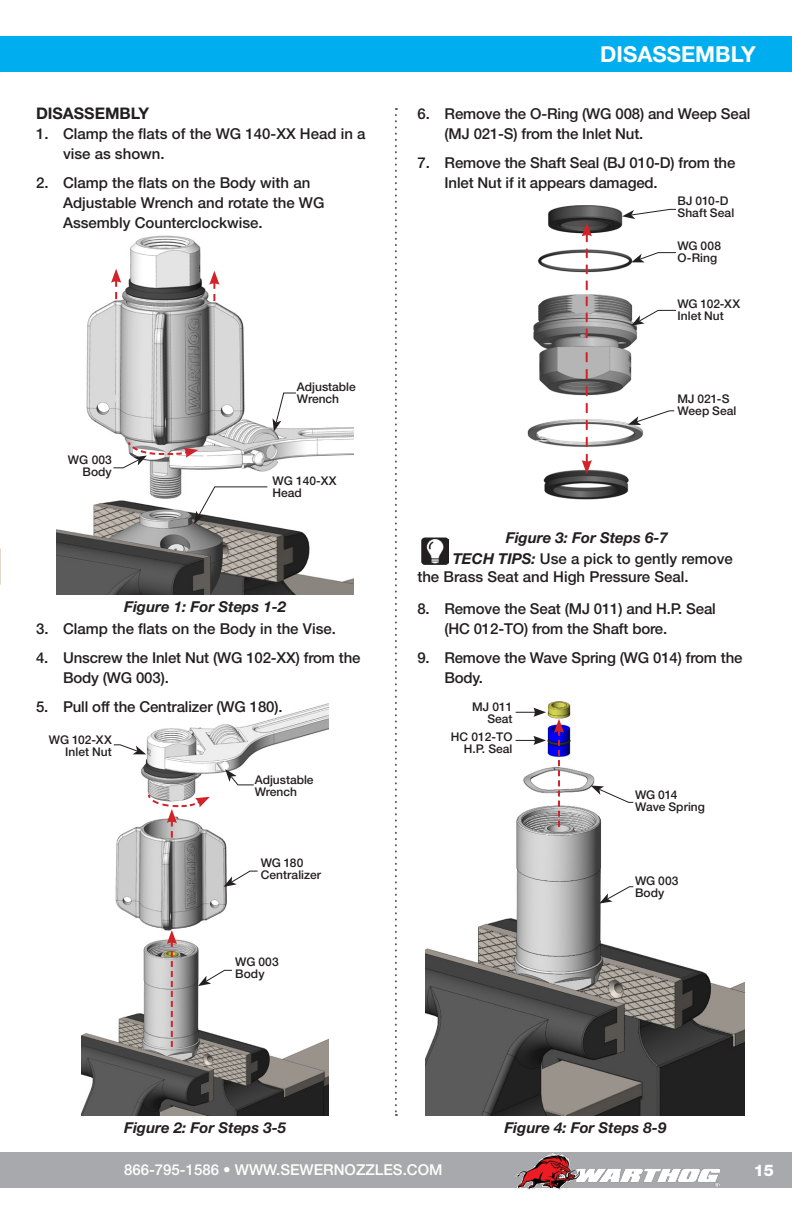
<style>
.page{position:relative;width:792px;height:1224px;background:#fff}
.page>*{position:absolute;margin:0;border:0;box-sizing:border-box;transform-origin:0 0}
.t1{font:700 22px "Helvetica Neue LT Std";color:#fff}
.Body_Copy_no_indent{font:700 16px "Helvetica Neue LT Std";color:#231f20}
.t2{font:800 16px "Helvetica Neue LT Std";color:#fff}
.Body_Copy_no_indent-2{font:500 15px/20px "Helvetica Neue LT Std";letter-spacing:-.01em;color:#231f20}
.Body_Copy_no_indent-3{font:italic 700 15px "Helvetica Neue LT Std";color:#231f20}
.t3{font:500 15px "Helvetica Neue LT Std";color:#fff}
.Body_Copy_no_indent-4{font:500 12px/12px "Helvetica Neue LT Std";letter-spacing:.005em;color:#231f20}
.Pointer_Text{font:500 12px/12px "Helvetica Neue LT Std";color:#231f20}
.s1{font-weight:700;font-style:italic}
</style>
<div class="page">
<div style="left:0;top:1152px;width:792px;height:36px;background:#a8a9ad"></div>
<img style="left:515px;top:1154px;width:205px;height:35px">
<img style="left:527px;top:205px;width:118px;height:295px">
<img style="left:57px;top:235px;width:297px;height:359px">
<img style="left:426px;top:701px;width:319px;height:415px">
<img style="left:82px;top:703px;width:247px;height:412px">
<svg style="left:582px;top:222px;width:10px;height:115px"></svg>
<svg style="left:582px;top:353px;width:10px;height:121px"></svg>
<svg style="left:599px;top:886px;width:35px;height:18px"></svg>
<svg style="left:591px;top:786px;width:43px;height:17px"></svg>
<img style="left:422px;top:537px;width:27px;height:27px">
<svg style="left:194px;top:486px;width:74px;height:38px"></svg>
<svg style="left:273px;top:392px;width:24px;height:40px"></svg>
<div style="left:0;top:36px;width:792px;height:36px;background:#00aeef"></div>
<svg style="left:395px;top:108px;width:2px;height:1008px"></svg>
<svg style="left:111px;top:269px;width:10px;height:30px"></svg>
<svg style="left:209px;top:271px;width:11px;height:30px"></svg>
<svg style="left:112px;top:440px;width:86px;height:29px"></svg>
<svg style="left:224px;top:870px;width:35px;height:17px"></svg>
<svg style="left:198px;top:969px;width:35px;height:17px"></svg>
<svg style="left:113px;top:744px;width:33px;height:10px"></svg>
<svg style="left:147px;top:793px;width:63px;height:45px"></svg>
<svg style="left:167px;top:930px;width:10px;height:117px"></svg>
<svg style="left:554px;top:719px;width:10px;height:108px"></svg>
<svg style="left:516px;top:708px;width:30px;height:9px"></svg>
<svg style="left:516px;top:736px;width:30px;height:9px"></svg>
<svg style="left:225px;top:769px;width:30px;height:17px"></svg>
<svg style="left:631px;top:252px;width:45px;height:10px"></svg>
<svg style="left:628px;top:410px;width:47px;height:15px"></svg>
<svg style="left:622px;top:208px;width:54px;height:11px"></svg>
<svg style="left:631px;top:309px;width:45px;height:17px"></svg>
<p class="Body_Copy_no_indent" style="left:36px;top:104px;width:115px">DISASSEMBLY</p>
<p class="Body_Copy_no_indent-2" style="left:63px;top:124px;width:304px;text-indent:-27px">1. Clamp the flats of the WG 140-XX Head in a vise as shown.</p>
<p class="Body_Copy_no_indent-2" style="left:63px;top:173px;width:263px;text-indent:-27px">2. Clamp the flats on the Body with an<br>Adjustable Wrench and rotate the WG<br>Assembly Counterclockwise.</p>
<p class="Pointer_Text" style="left:68px;top:454px;width:45px;text-align:right">WG 003<br>Body</p>
<p class="Pointer_Text" style="left:297px;top:381px;width:60px">Adjustable<br>Wrench</p>
<p class="Pointer_Text" style="left:273px;top:474px;width:66px">WG 140-XX</p>
<p class="Pointer_Text" style="left:273px;top:486px;width:31px">Head</p>
<p class="Body_Copy_no_indent-3" style="left:124px;top:597px;width:163px">Figure 1: For Steps 1-2</p>
<p class="Body_Copy_no_indent-2" style="left:36px;top:618px;width:302px">3. Clamp the flats on the Body in the Vise.</p>
<p class="Body_Copy_no_indent-2" style="left:63px;top:647px;width:299px;text-indent:-27px">4. Unscrew the Inlet Nut (WG 102-XX) from the<br>Body (WG 003).</p>
<p class="Body_Copy_no_indent-2" style="left:36px;top:696px;width:248px">5. Pull off the Centralizer (WG 180).</p>
<p class="Body_Copy_no_indent-4" style="left:49px;top:733px;width:64px">WG 102-XX</p>
<p class="Body_Copy_no_indent-4" style="left:65px;top:745px;width:48px">Inlet Nut</p>
<p class="Pointer_Text" style="left:255px;top:773px;width:60px">Adjustable<br>Wrench</p>
<p class="Body_Copy_no_indent-4" style="left:261px;top:857px;width:44px">WG 180</p>
<p class="Body_Copy_no_indent-4" style="left:261px;top:869px;width:62px">Centralizer</p>
<p class="Body_Copy_no_indent-4" style="left:235px;top:956px;width:45px">WG 003</p>
<p class="Body_Copy_no_indent-4" style="left:235px;top:968px;width:31px">Body</p>
<p class="t1" style="left:600px;top:40px;width:157px">DISASSEMBLY</p>
<p class="Body_Copy_no_indent-2" style="left:445px;top:103px;width:307px;text-indent:-27px">6. Remove the O-Ring (WG 008) and Weep Seal (MJ 021-S) from the Inlet Nut.</p>
<p class="Body_Copy_no_indent-2" style="left:445px;top:152px;width:292px;text-indent:-27px">7. Remove the Shaft Seal (BJ 010-D) from the<br>Inlet Nut if it appears damaged.</p>
<p class="Body_Copy_no_indent-4" style="left:677px;top:195px;width:53px">BJ 010-D</p>
<p class="Body_Copy_no_indent-4" style="left:677px;top:207px;width:58px">Shaft Seal</p>
<p class="Body_Copy_no_indent-4" style="left:677px;top:240px;width:45px">WG 008</p>
<p class="Body_Copy_no_indent-4" style="left:677px;top:252px;width:41px">O-Ring</p>
<p class="Body_Copy_no_indent-4" style="left:677px;top:298px;width:64px">WG 102-XX<br>Inlet Nut</p>
<p class="Body_Copy_no_indent-4" style="left:677px;top:393px;width:54px">MJ 021-S</p>
<p class="Body_Copy_no_indent-4" style="left:677px;top:405px;width:61px">Weep Seal</p>
<p class="Body_Copy_no_indent-3" style="left:506px;top:528px;width:163px">Figure 3: For Steps 6-7</p>
<p class="Body_Copy_no_indent-2" style="left:417px;top:550px;width:317px;line-height:18px;text-indent:35px"><span class="s1">TECH TIPS:</span> Use a pick to gently remove the Brass Seat and High Pressure Seal.</p>
<p class="Body_Copy_no_indent-2" style="left:444px;top:599px;width:273px;text-indent:-27px">8. Remove the Seat (MJ 011) and H.P. Seal (HC 012-TO) from the Shaft bore.</p>
<p class="Body_Copy_no_indent-2" style="left:444px;top:648px;width:300px;text-indent:-27px">9. Remove the Wave Spring (WG 014) from the<br>Body.</p>
<p class="Pointer_Text" style="left:472px;top:700px;width:42px">MJ 011</p>
<p class="Pointer_Text" style="left:487px;top:712px;width:27px">Seat</p>
<p class="Pointer_Text" style="left:451px;top:730px;width:63px">HC 012-TO</p>
<p class="Pointer_Text" style="left:464px;top:742px;width:50px">H.P. Seal</p>
<p class="Body_Copy_no_indent-4" style="left:635px;top:789px;width:44px">WG 014</p>
<p class="Body_Copy_no_indent-4" style="left:635px;top:801px;width:71px">Wave Spring</p>
<p class="Body_Copy_no_indent-4" style="left:635px;top:874px;width:45px">WG 003</p>
<p class="Body_Copy_no_indent-4" style="left:635px;top:886px;width:31px">Body</p>
<p class="Body_Copy_no_indent-3" style="left:124px;top:1118px;width:163px">Figure 2: For Steps 3-5</p>
<p class="Body_Copy_no_indent-3" style="left:504px;top:1118px;width:163px">Figure 4: For Steps 8-9</p>
<p class="t3" style="left:124px;top:1161px;width:320px">866-795-1586 • WWW.SEWERNOZZLES.COM</p>
<p class="t2" style="left:754px;top:1160px;width:22px">15</p>
</div>
